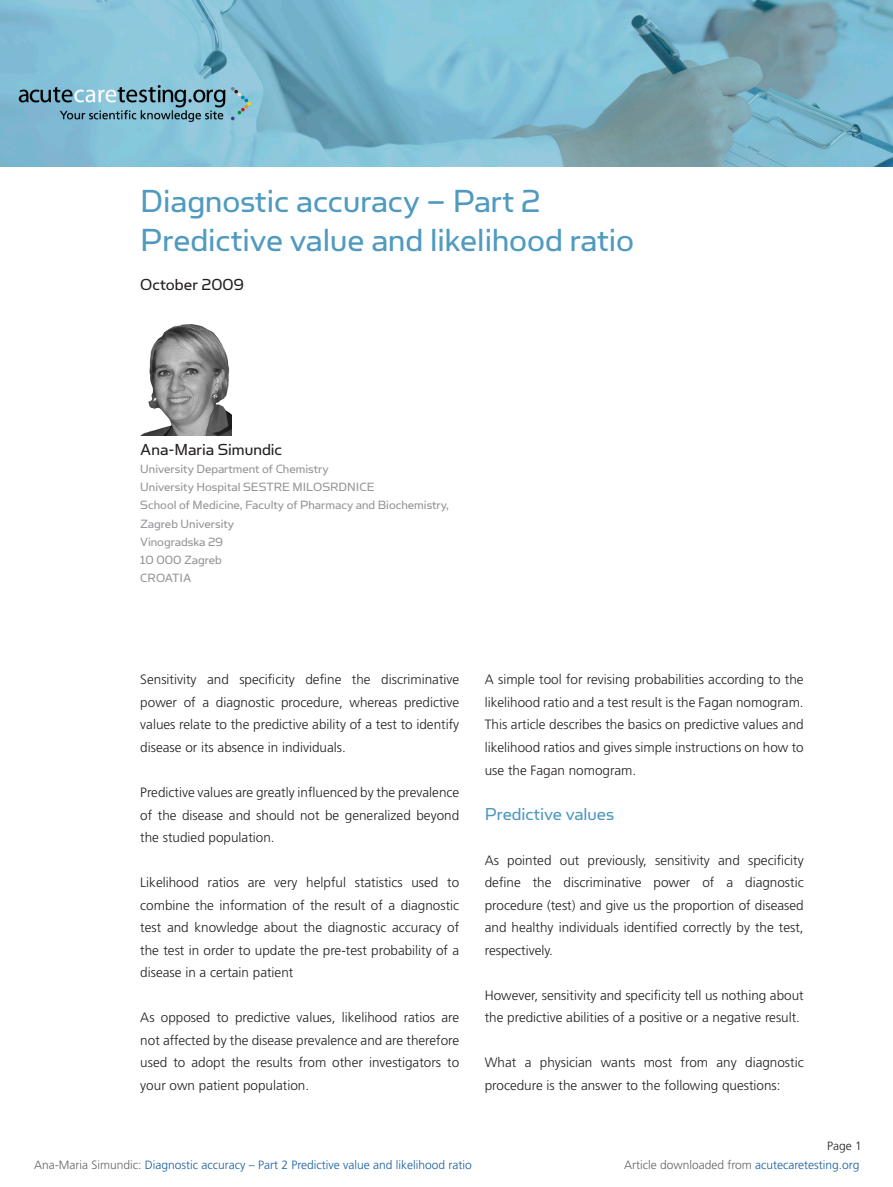
<style>
.page{position:relative;width:893px;height:1187px;background:#fff}
.page>*{position:absolute;margin:0;border:0;box-sizing:border-box;transform-origin:0 0}
.Overskrift{font:36px "Simian Text Orangutan";color:#509ac0}
.Heading_article{font:19.5px "Simian Text Orangutan";color:#509ac0}
.Overskrift-2{font:18px "Simian Text Orangutan";color:#231f20}
.Heading_article-2{font:300 13.5px/22.5px "Frutiger";color:#231f20;text-align:justify}
.Overskrift-3{font:13.5px "Simian Text Orangutan";color:#939598}
.Heading_article-3{font:300 12px "Frutiger";color:#175d9e}
.Heading_article-4{font:300 12px "Frutiger";color:#636366}
.Heading_article-5{font:300 12px "Frutiger";color:#231f20}
.s1{color:#636366}
.s2{color:#175d9e}
</style>
<div class="page">
<img style="left:140px;top:324px;width:92px;height:112px">
<img style="left:0;top:0;width:893px;height:167px">
<p class="Overskrift" style="left:140px;top:181px;width:402px">Diagnostic accuracy – Part 2</p>
<p class="Overskrift" style="left:140px;top:220px;width:495px">Predictive value and likelihood ratio</p>
<p class="Overskrift-2" style="left:140px;top:275px;width:105px">October 2009</p>
<p class="Overskrift-2" style="left:140px;top:440px;width:143px">Ana-Maria Simundic</p>
<p class="Overskrift-3" style="left:140px;top:462px;width:190px">University Department of Chemistry</p>
<p class="Overskrift-3" style="left:140px;top:480px;width:236px">University Hospital SESTRE MILOSRDNICE</p>
<p class="Overskrift-3" style="left:140px;top:498px;width:310px">School of Medicine, Faculty of Pharmacy and Biochemistry,</p>
<p class="Overskrift-3" style="left:140px;top:516px;width:95px">Zagreb University</p>
<p class="Overskrift-3" style="left:140px;top:534px;width:84px">Vinogradska 29</p>
<p class="Overskrift-3" style="left:140px;top:552px;width:83px">10 000 Zagreb</p>
<p class="Overskrift-3" style="left:140px;top:570px;width:53px">CROATIA</p>
<p class="Heading_article-2" style="left:140px;top:668px;width:320px">Sensitivity and specificity define the discriminative power of a diagnostic procedure, whereas predictive values relate to the predictive ability of a test to identify disease or its absence in individuals.</p>
<p class="Heading_article-2" style="left:140px;top:781px;width:320px">Predictive values are greatly influenced by the prevalence of the disease and should not be generalized beyond the studied population.</p>
<p class="Heading_article-2" style="left:140px;top:871px;width:320px">Likelihood ratios are very helpful statistics used to combine the information of the result of a diagnostic test and knowledge about the diagnostic accuracy of the test in order to update the pre-test probability of a disease in a certain patient</p>
<p class="Heading_article-2" style="left:140px;top:1006px;width:320px">As opposed to predictive values, likelihood ratios are not affected by the disease prevalence and are therefore used to adopt the results from other investigators to your own patient population.</p>
<p class="Heading_article-2" style="left:485px;top:668px;width:320px">A simple tool for revising probabilities according to the likelihood ratio and a test result is the Fagan nomogram.<br>This article describes the basics on predictive values and likelihood ratios and gives simple instructions on how to use the Fagan nomogram.</p>
<p class="Heading_article" style="left:485px;top:802px;width:131px">Predictive values</p>
<p class="Heading_article-2" style="left:485px;top:848px;width:320px">As pointed out previously, sensitivity and specificity define the discriminative power of a diagnostic procedure (test) and give us the proportion of diseased and healthy individuals identified correctly by the test, respectively.</p>
<p class="Heading_article-2" style="left:485px;top:983px;width:320px">However, sensitivity and specificity tell us nothing about the predictive abilities of a positive or a negative result.</p>
<p class="Heading_article-2" style="left:485px;top:1051px;width:320px">What a physician wants most from any diagnostic procedure is the answer to the following questions:</p>
<p class="Heading_article-5" style="left:827px;top:1139px;width:36px">Page 1</p>
<p class="Heading_article-3" style="left:34px;top:1158px;width:439px"><span class="s1">Ana-Maria Simundic:</span> Diagnostic accuracy – Part 2 Predictive value and likelihood ratio</p>
<p class="Heading_article-4" style="left:624px;top:1158px;width:237px">Article downloaded from <span class="s2">acutecaretesting.org</span></p>
</div>
